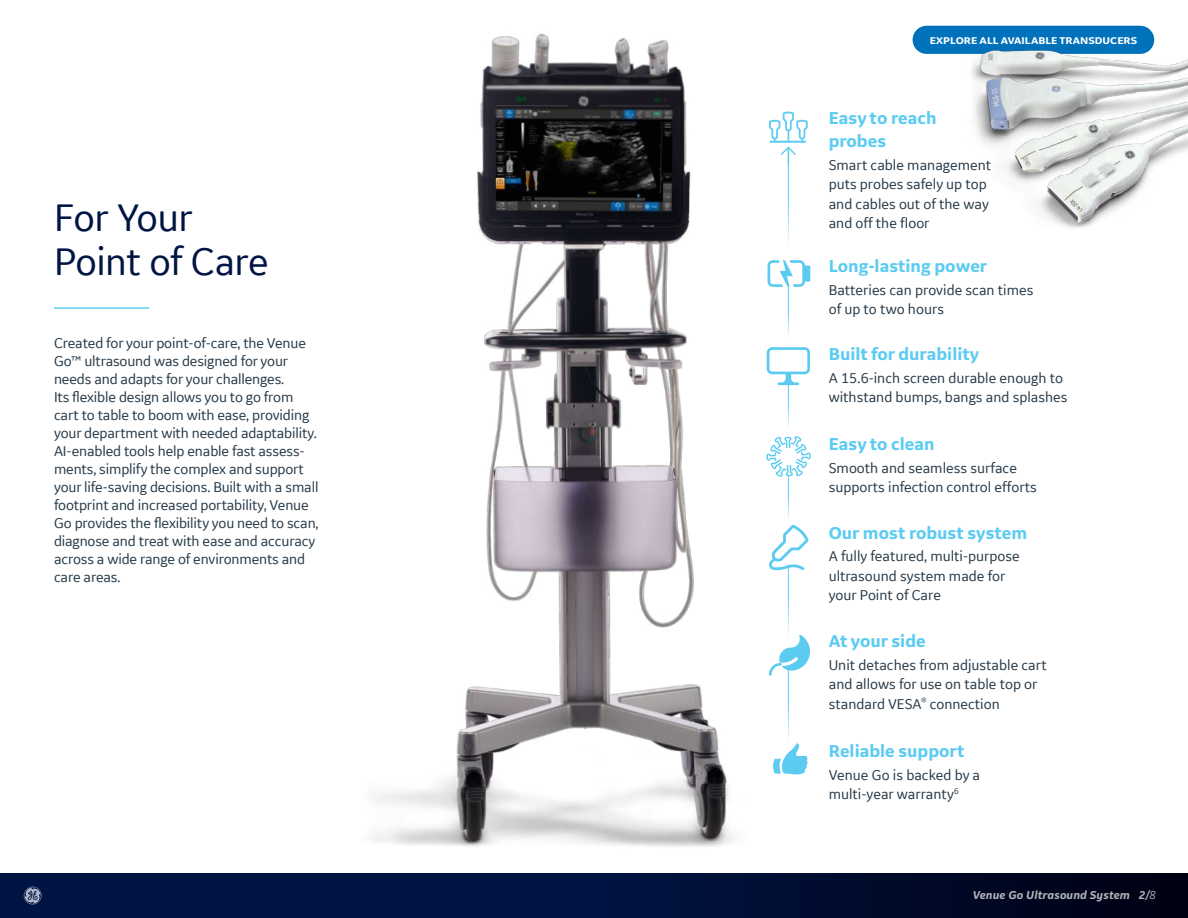
<style>
.page{position:relative;width:1188px;height:918px;background:#fff}
.page>*{position:absolute;margin:0;border:0;box-sizing:border-box;transform-origin:0 0}
.t1{font:40.5px/44.2px "GE Inspira Sans";letter-spacing:-.015em;color:#001544}
.t2{font:700 18px/22.5px "GE Inspira Sans";color:#5ccbf2}
.t3{font:15px/18px "GE Inspira Sans";letter-spacing:-.01em;color:#253948}
.t4{font:italic 700 12px "GE Inspira Sans";letter-spacing:.005em;color:#fff}
.t5{font:700 10.2px "GE Inspira Sans";color:#fff;scale:1.1 1}
.s1{font-weight:400}
</style>
<div class="page">
<svg style="left:766px;top:436px;width:45px;height:42px"></svg>
<svg style="left:781px;top:147px;width:15px;height:18px"></svg>
<svg style="left:769px;top:111px;width:39px;height:30px"></svg>
<hr style="left:770px;top:141px;width:36px;height:2px;background:#5ccbf2">
<hr style="left:788px;top:162px;width:1px;height:99px;background:#fff">
<hr style="left:788px;top:475px;width:1px;height:53px;background:#fff">
<svg style="left:768px;top:260px;width:42px;height:27px"></svg>
<hr style="left:54px;top:307px;width:95px;height:2px;background:#5ccbf2">
<svg style="left:769px;top:525px;width:40px;height:45px"></svg>
<svg style="left:773px;top:743px;width:34px;height:31px"></svg>
<div style="left:913px;top:26px;width:241px;height:28px;background:#0072bc;border-radius:14px"></div>
<img style="left:956px;top:34px;width:232px;height:194px">
<svg style="left:767px;top:347px;width:43px;height:38px"></svg>
<svg style="left:769px;top:634px;width:41px;height:42px"></svg>
<img style="left:371px;top:33px;width:362px;height:814px">
<div style="left:0;top:873px;width:1188px;height:45px;background:linear-gradient(to right,#00194f,#00061e)"></div>
<svg style="left:24px;top:887px;width:18px;height:17px"></svg>
<h1 class="t1" style="left:54px;top:194px;width:216px">For Your<br>Point of Care</h1>
<p class="t3" style="left:54px;top:333px;width:266px">Created for your point-of-care, the Venue Go™ ultrasound was designed for your needs and adapts for your challenges.<br>Its flexible design allows you to go from cart to table to boom with ease, providing your department with needed adaptability.<br>AI-enabled tools help enable fast assess&shy;ments, simplify the complex and support your life-saving decisions. Built with a small footprint and increased portability, Venue Go provides the flexibility you need to scan, diagnose and treat with ease and accuracy across a wide range of environments and care areas.</p>
<p class="t5" style="left:930px;top:35px;width:190px">EXPLORE ALL AVAILABLE TRANSDUCERS</p>
<p class="t2" style="left:829px;top:107px;width:109px">Easy to reach probes</p>
<p class="t3" style="left:829px;top:155px;width:164px;line-height:19.5px">Smart cable management puts probes safely up top and cables out of the way and off the floor</p>
<p class="t2" style="left:829px;top:254px;width:160px">Long-lasting power</p>
<p class="t3" style="left:829px;top:279px;width:206px;line-height:19.5px">Batteries can provide scan times of up to two hours</p>
<p class="t2" style="left:829px;top:342px;width:152px">Built for durability</p>
<p class="t3" style="left:829px;top:368px;width:240px;line-height:19.5px">A 15.6-inch screen durable enough to withstand bumps, bangs and splashes</p>
<p class="t2" style="left:829px;top:432px;width:107px">Easy to clean</p>
<p class="t3" style="left:829px;top:458px;width:210px;line-height:19.5px">Smooth and seamless surface supports infection control efforts</p>
<p class="t2" style="left:829px;top:521px;width:200px">Our most robust system</p>
<p class="t3" style="left:829px;top:546px;width:192px;line-height:19.5px">A fully featured, multi-purpose ultrasound system made for your Point of Care</p>
<p class="t2" style="left:829px;top:629px;width:98px">At your side</p>
<p class="t3" style="left:829px;top:654px;width:219px;line-height:19.5px">Unit detaches from adjustable cart and allows for use on table top or standard VESA<sup>®</sup> connection</p>
<p class="t2" style="left:829px;top:739px;width:137px">Reliable support</p>
<p class="t3" style="left:829px;top:765px;width:153px;line-height:19.5px">Venue Go is backed by a multi-year warranty<sup>6</sup></p>
<p class="t4" style="left:973px;top:888px;width:185px">Venue Go Ultrasound System 2/<span class="s1">8</span></p>
</div>
